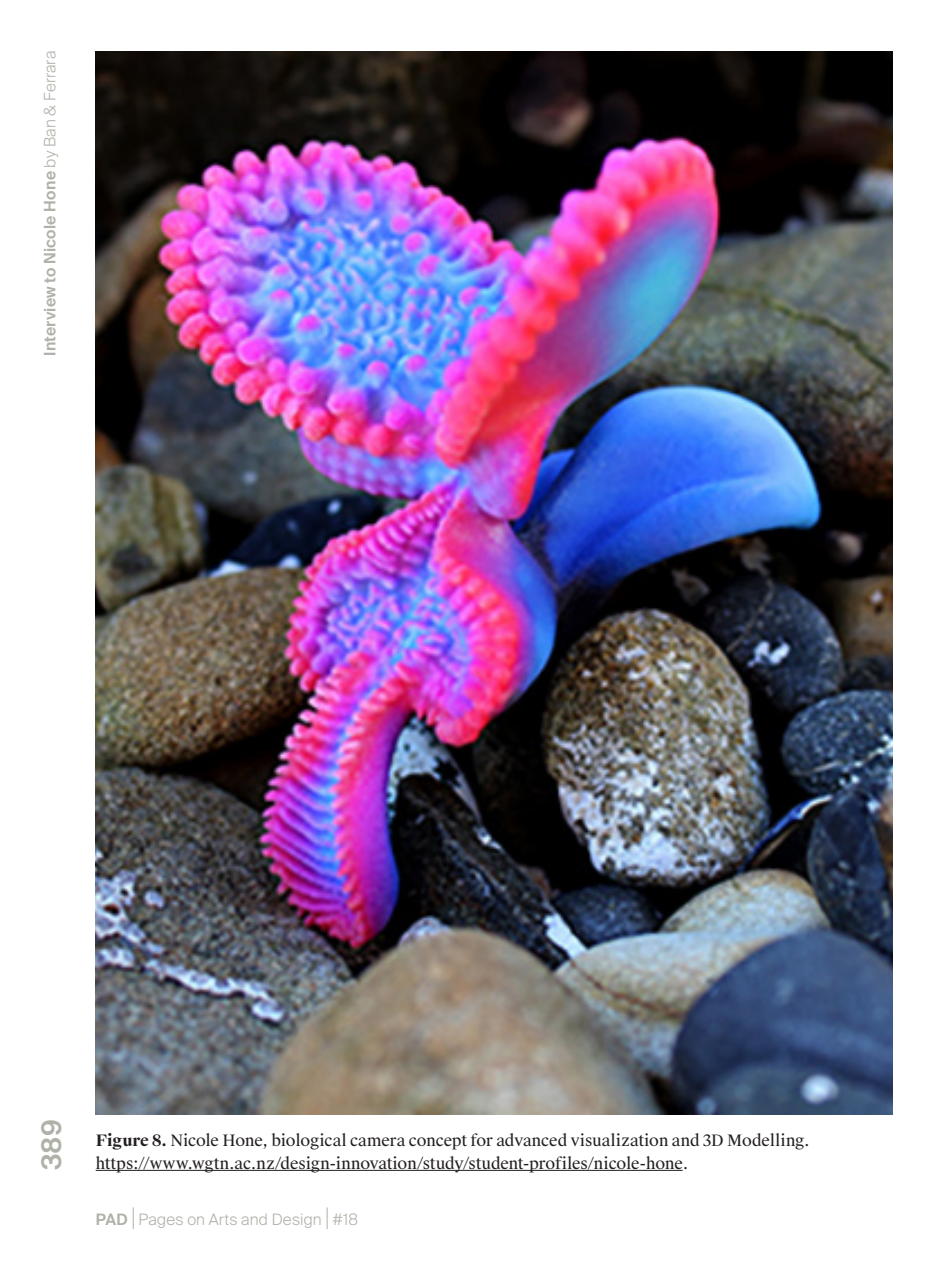
<style>
.page{position:relative;width:944px;height:1276px;background:#fff}
.page>*{position:absolute;margin:0;border:0;box-sizing:border-box;transform-origin:0 0}
.t1{font:600 27px "Suisse Intl";color:#aeb2a8}
.DIDASCALIA{font:15.75px/22.5px "Suisse Works";letter-spacing:-.005em;color:#231f20}
.t2{font:600 15.75px "Suisse Intl";letter-spacing:.015em;color:#aeb2a8}
.t3{font:300 15.75px "Suisse Intl";letter-spacing:.015em;color:#aeb2a8}
.s1{font-weight:300}
.s2{font-weight:700}
.s3{font-weight:600}
</style>
<div class="page">
<svg style="left:133px;top:1207px;width:1px;height:22px"></svg>
<svg style="left:327px;top:1207px;width:1px;height:22px"></svg>
<img style="left:96px;top:51px;width:797px;height:1063px">
<hr style="left:96px;top:1170px;width:587px;height:1px;background:#231f20">
<p class="t2" style="left:41px;top:356px;width:306px;rotate:-90deg">Interview to Nicole Hone <span class="s1">by Ban &amp; Ferrara</span></p>
<h1 class="t1" style="left:36px;top:1170px;width:52px;rotate:-90deg">389</h1>
<p class="DIDASCALIA" style="left:96px;top:1129px;width:715px"><span class="s2">Figure 8.</span> Nicole Hone, biological camera concept for advanced visualization and 3D Modelling. https://www.wgtn.ac.nz/design-innovation/study/student-profiles/nicole-hone.</p>
<p class="t3" style="left:96px;top:1209px;width:264px"><span class="s3">PAD</span> Pages on Arts and Design #18</p>
</div>
